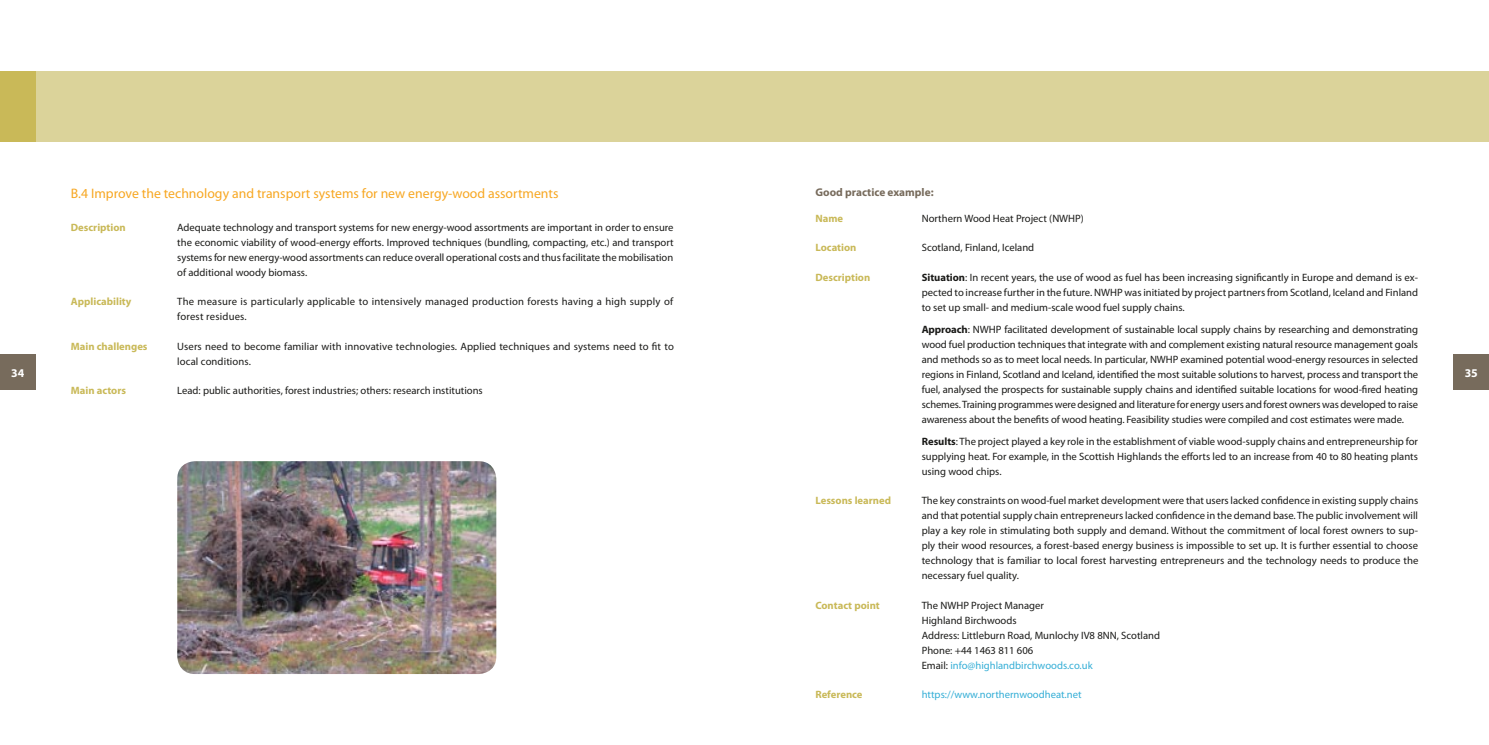
<style>
.page{position:relative;width:1489px;height:745px;background:#fff}
.page>*{position:absolute;margin:0;border:0;box-sizing:border-box;transform-origin:0 0}
.t1{font:13.75px "Myriad Pro";color:#f7a722}
.t2{font:700 11.88px "Myriad Pro";color:#fff}
.t3{font:700 11.25px "Myriad Pro";color:#776b5c}
.t4{font:10.62px/15px "Myriad Pro";color:#1a1a18;text-align:justify}
.t5{font:700 10.62px "Myriad Pro";color:#c9b958}
.t6{font:10.62px/15px "Myriad Pro";letter-spacing:.02em;color:#1a1a18}
.t7{font:10.62px "Myriad Pro";color:#34aed6}
.s1{font-weight:700}
.s2{color:#34aed6}
</style>
<div class="page">
<div style="left:0;top:354px;width:35px;height:36px;background:#776b5c"></div>
<div style="left:1453px;top:354px;width:35px;height:36px;background:#776b5c"></div>
<div style="left:0;top:71px;width:1488px;height:71px;background:#dbd39a"></div>
<div style="left:0;top:71px;width:35px;height:71px;background:#c9b958"></div>
<img style="left:177px;top:461px;width:319px;height:212px">
<p class="t1" style="left:71px;top:185px;width:489px">B.4 Improve the technology and transport systems for new energy-wood assortments</p>
<p class="t5" style="left:71px;top:220px;width:56px">Description</p>
<p class="t4" style="left:177px;top:220px;width:498px">Adequate technology and transport systems for new energy-wood assortments are important in order to ensure the economic viability of wood-energy efforts. Improved techniques (bundling, compacting, etc.) and transport systems for new energy-wood assortments can reduce overall operational costs and thus facilitate the mobilisation of additional woody biomass.</p>
<p class="t5" style="left:71px;top:295px;width:62px">Applicability</p>
<p class="t6" style="left:177px;top:294px;width:497px">The measure is particularly applicable to intensively managed production forests having a high supply of forest residues.</p>
<p class="t5" style="left:71px;top:339px;width:78px">Main challenges</p>
<p class="t4" style="left:177px;top:338px;width:498px">Users need to become familiar with innovative technologies. Applied techniques and systems need to fit to local conditions.</p>
<p class="t5" style="left:71px;top:383px;width:57px">Main actors</p>
<p class="t4" style="left:177px;top:382px;width:307px">Lead: public authorities, forest industries; others: research institutions</p>
<p class="t3" style="left:815px;top:185px;width:120px">Good practice example:</p>
<p class="t5" style="left:815px;top:211px;width:29px">Name</p>
<p class="t4" style="left:921px;top:211px;width:164px">Northern Wood Heat Project (NWHP)</p>
<p class="t5" style="left:815px;top:241px;width:43px">Location</p>
<p class="t4" style="left:921px;top:240px;width:114px">Scotland, Finland, Iceland</p>
<p class="t5" style="left:815px;top:270px;width:56px">Description</p>
<p class="t4" style="left:921px;top:269px;width:498px"><span class="s1">Situation</span>: In recent years, the use of wood as fuel has been increasing significantly in Europe and demand is ex&shy;pected to increase further in the future. NWHP was initiated by project partners from Scotland, Iceland and Finland to set up small- and medium-scale wood fuel supply chains.</p>
<p class="t4" style="left:921px;top:321px;width:498px"><span class="s1">Approach</span>: NWHP facilitated development of sustainable local supply chains by researching and demonstrating wood fuel production techniques that integrate with and complement existing natural resource management goals and methods so as to meet local needs. In particular, NWHP examined potential wood-energy resources in selected regions in Finland, Scotland and Iceland, identified the most suitable solutions to harvest, process and transport the fuel, analysed the prospects for sustainable supply chains and identified suitable locations for wood-fired heating schemes. Training programmes were designed and literature for energy users and forest owners was developed to raise awareness about the benefits of wood heating. Feasibility studies were compiled and cost estimates were made.</p>
<p class="t4" style="left:921px;top:433px;width:498px"><span class="s1">Results</span>: The project played a key role in the establishment of viable wood-supply chains and entrepreneurship for supplying heat. For example, in the Scottish Highlands the efforts led to an increase from 40 to 80 heating plants using wood chips.</p>
<p class="t5" style="left:815px;top:493px;width:77px">Lessons learned</p>
<p class="t4" style="left:921px;top:493px;width:498px">The key constraints on wood-fuel market development were that users lacked confidence in existing supply chains and that potential supply chain entrepreneurs lacked confidence in the demand base. The public involvement will play a key role in stimulating both supply and demand. Without the commitment of local forest owners to sup&shy;ply their wood resources, a forest-based energy business is impossible to set up. It is further essential to choose technology that is familiar to local forest harvesting entrepreneurs and the technology needs to produce the necessary fuel quality.</p>
<p class="t5" style="left:815px;top:597px;width:66px">Contact point</p>
<p class="t4" style="left:921px;top:597px;width:240px;text-align:left">The NWHP Project Manager<br>Highland Birchwoods<br>Address: Littleburn Road, Munlochy IV8 8NN, Scotland<br>Phone: +44 1463 811 606<br>Email: <span class="s2">info@highlandbirchwoods.co.uk</span></p>
<p class="t5" style="left:815px;top:687px;width:49px">Reference</p>
<p class="t7" style="left:921px;top:687px;width:161px">https://www.northernwoodheat.net</p>
<p class="t2" style="left:11px;top:365px;width:15px">34</p>
<p class="t2" style="left:1464px;top:365px;width:15px">35</p>
</div>
